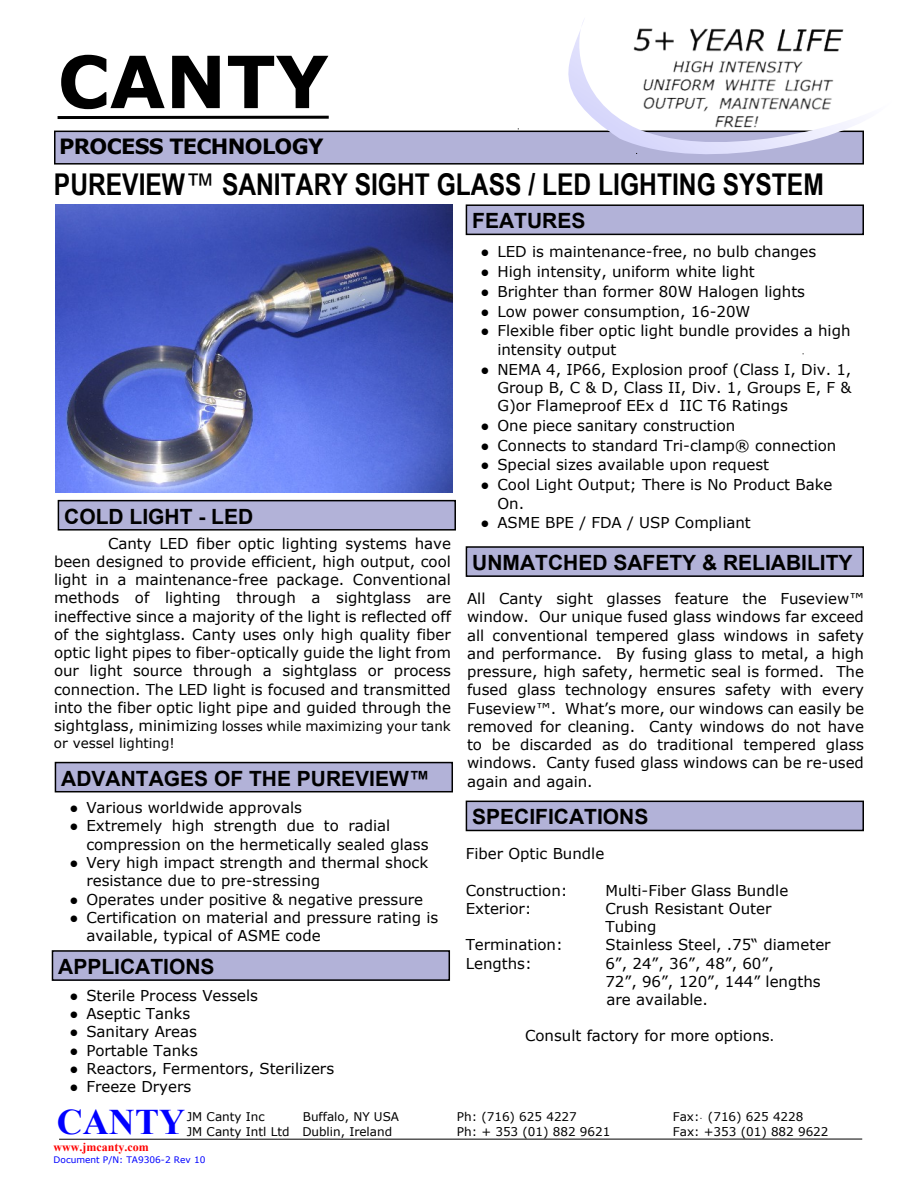
<style>
.page{position:relative;width:918px;height:1188px;background:#fff}
.page>*{position:absolute;margin:0;border:0;box-sizing:border-box;transform-origin:0 0}
.t1{font:700 72px "Verdana";color:#000}
.t2{font:700 36px "Times New Roman";color:#00f}
.t3{font:700 30px "Arial Narrow";color:#000}
.t4{font:700 21px "Arial";color:#000}
.t5{font:700 21px "Verdana";letter-spacing:-.035em;color:#000}
.t6{font:15px/18.3px "Verdana";color:#000}
.t7{font:13.5px/16.8px "Verdana";color:#000}
.t8{font:12px "Verdana";color:#000}
.t9{font:700 12px "Times New Roman";color:#f00}
.t10{font:9px "Verdana";color:#00f}
.s1{font-family:"Arial";font-weight:400}
.s2{font-size:15px}
.s3{font-family:"Times New Roman"}
.s4{font-size:13.5px}
</style>
<div class="page">
<hr style="left:59px;top:1139px;width:803px;height:1px;background:#000">
<img style="left:55px;top:204px;width:398px;height:288px">
<div style="left:55px;top:131px;width:808px;height:33px;background:#b2b2d8"></div>
<div style="left:54px;top:131px;width:810px;height:34px;border:2px solid #000"></div>
<hr style="left:58px;top:116px;width:271px;height:3px;background:#000">
<div style="left:466px;top:205px;width:397px;height:29px;background:#b2b2d8"></div>
<div style="left:466px;top:204px;width:398px;height:31px;border:2px solid #000"></div>
<div style="left:466px;top:547px;width:397px;height:29px;background:#b2b2d8"></div>
<div style="left:466px;top:546px;width:398px;height:31px;border:2px solid #000"></div>
<div style="left:466px;top:801px;width:397px;height:29px;background:#b2b2d8"></div>
<div style="left:466px;top:801px;width:398px;height:30px;border:2px solid #000"></div>
<div style="left:58px;top:501px;width:397px;height:29px;background:#b2b2d8"></div>
<div style="left:58px;top:500px;width:398px;height:31px;border:2px solid #000"></div>
<div style="left:55px;top:763px;width:397px;height:29px;background:#b2b2d8"></div>
<div style="left:55px;top:762px;width:398px;height:30px;border:2px solid #000"></div>
<div style="left:52px;top:951px;width:397px;height:29px;background:#b2b2d8"></div>
<div style="left:52px;top:950px;width:398px;height:31px;border:2px solid #000"></div>
<svg style="left:547px;top:20px;width:317px;height:145px"></svg>
<h1 class="t1" style="left:58px;top:53px;width:273px">CANTY</h1>
<h3 class="t5" style="left:59px;top:138px;width:266px">PROCESS TECHNOLOGY</h3>
<h3 class="t3" style="left:54px;top:173px;width:771px">PUREVIEW<span class="s1">™</span> SANITARY SIGHT GLASS / LED LIGHTING SYSTEM</h3>
<h3 class="t4" style="left:64px;top:509px;width:190px">COLD LIGHT - LED</h3>
<p class="t6" style="left:54px;top:535px;width:398px;text-align:justify;text-indent:54px">Canty LED fiber optic lighting systems have been designed to provide efficient, high output, cool light in a maintenance-free package. Conventional methods of lighting through a sightglass are ineffective since a majority of the light is reflected off of the sightglass. Canty uses only high quality fiber optic light pipes to fiber-optically guide the light from our light source through a sightglass or process connection. The LED light is focused and transmitted into the fiber optic light pipe and guided through the</p>
<p class="t7" style="left:54px;top:719px;width:398px"><span class="s2">sightglass, minimiz</span>ing losses while maximizing your tank or vessel lighting!</p>
<h3 class="t4" style="left:61px;top:770px;width:370px">ADVANTAGES OF THE PUREVIEW™</h3>
<p class="t6" style="left:70px;top:800px;width:234px"><span class="s3">●</span> Various worldwide approvals</p>
<p class="t6" style="left:86px;top:818px;width:344px;text-indent:-17px"><span class="s3">●</span> Extremely high strength due to radial compression on the hermetically sealed glass</p>
<p class="t6" style="left:86px;top:855px;width:343px;text-indent:-17px"><span class="s3">●</span> Very high impact strength and thermal shock resistance due to pre-stressing</p>
<p class="t6" style="left:70px;top:891px;width:355px"><span class="s3">●</span> Operates under positive &amp; negative pressure</p>
<p class="t6" style="left:86px;top:910px;width:353px;text-indent:-17px"><span class="s3">●</span> Certification on material and pressure rating is available, typical of ASME code</p>
<h3 class="t4" style="left:58px;top:959px;width:158px">APPLICATIONS</h3>
<p class="t6" style="left:70px;top:987px;width:190px"><span class="s3">●</span> Sterile Process Vessels</p>
<p class="t6" style="left:70px;top:1006px;width:122px"><span class="s3">●</span> Aseptic Tanks</p>
<p class="t6" style="left:70px;top:1024px;width:129px"><span class="s3">●</span> Sanitary Areas</p>
<p class="t6" style="left:70px;top:1042px;width:130px"><span class="s3">●</span> Portable Tanks</p>
<p class="t6" style="left:70px;top:1060px;width:266px"><span class="s3">●</span> Reactors, Fermentors, Sterilizers</p>
<p class="t6" style="left:70px;top:1079px;width:123px"><span class="s3">●</span> Freeze Dryers</p>
<h3 class="t4" style="left:472px;top:213px;width:115px">FEATURES</h3>
<p class="t6" style="left:481px;top:244px;width:337px"><span class="s3">●</span> LED is maintenance-free, no bulb changes</p>
<p class="t6" style="left:481px;top:264px;width:276px"><span class="s3">●</span> High intensity, uniform white light</p>
<p class="t6" style="left:481px;top:283px;width:326px"><span class="s3">●</span> Brighter than former 80W Halogen lights</p>
<p class="t6" style="left:481px;top:303px;width:271px"><span class="s3">●</span> Low power consumption, 16-20W</p>
<p class="t6" style="left:497px;top:323px;width:355px;text-indent:-17px"><span class="s3">●</span> Flexible fiber optic light bundle provides a high intensity output</p>
<p class="t6" style="left:497px;top:361px;width:355px;text-align:justify;text-indent:-17px"><span class="s3">●</span> NEMA 4, IP66, Explosion proof (Class I, Div. 1, Group B, C &amp; D, Class II, Div. 1, Groups E, F &amp; G)or Flameproof EEx d IIC T6 Ratings</p>
<p class="t6" style="left:481px;top:417px;width:256px"><span class="s3">●</span> One piece sanitary construction</p>
<p class="t6" style="left:481px;top:437px;width:357px"><span class="s3">●</span> Connects to standard Tri-clamp® connection</p>
<p class="t6" style="left:481px;top:457px;width:290px"><span class="s3">●</span> Special sizes available upon request</p>
<p class="t6" style="left:497px;top:477px;width:337px;text-indent:-17px"><span class="s3">●</span> Cool Light Output; There is No Product Bake<br>On.</p>
<p class="t6" style="left:481px;top:515px;width:272px"><span class="s3">●</span> ASME BPE / FDA / USP Compliant</p>
<h3 class="t4" style="left:472px;top:555px;width:382px">UNMATCHED SAFETY &amp; RELIABILITY</h3>
<p class="t6" style="left:467px;top:591px;width:398px;text-align:justify">All Canty sight glasses feature the Fuseview™ window. Our unique fused glass windows far exceed all conventional tempered glass windows in safety and performance. By fusing glass to metal, a high pressure, high safety, hermetic seal is formed. The fused glass technology ensures safety with every Fuseview™. What’s more, our windows can easily be removed for cleaning. Canty windows do not have to be discarded as do traditional tempered glass windows. Canty fused glass windows can be re-used again and again.</p>
<h3 class="t4" style="left:472px;top:809px;width:178px">SPECIFICATIONS</h3>
<p class="t6" style="left:466px;top:846px;width:140px">Fiber Optic Bundle</p>
<p class="t6" style="left:466px;top:882px;width:103px">Construction:</p>
<p class="t6" style="left:605px;top:882px;width:184px">Multi-Fiber Glass Bundle</p>
<p class="t6" style="left:466px;top:900px;width:68px">Exterior:</p>
<p class="t6" style="left:605px;top:900px;width:168px">Crush Resistant Outer<br>Tubing</p>
<p class="t6" style="left:466px;top:937px;width:99px">Termination:</p>
<p class="t6" style="left:605px;top:937px;width:227px">Stainless Steel, .75“ diameter</p>
<p class="t6" style="left:466px;top:955px;width:68px">Lengths:</p>
<p class="t6" style="left:605px;top:955px;width:217px">6”, 24”, 36”, 48”, 60”,<br>72”, 96”, 120”, 144” lengths are available.</p>
<p class="t6" style="left:525px;top:1028px;width:251px">Consult factory for more options<span class="s4">.</span></p>
<h2 class="t2" style="left:57px;top:1109px;width:130px">CANTY</h2>
<p class="t9" style="left:54px;top:1143px;width:97px">www.jmcanty.com</p>
<p class="t8" style="left:187px;top:1112px;width:79px">JM Canty Inc</p>
<p class="t8" style="left:303px;top:1112px;width:98px">Buffalo, NY USA</p>
<p class="t8" style="left:457px;top:1112px;width:121px">Ph: (716) 625 4227</p>
<p class="t8" style="left:673px;top:1112px;width:132px">Fax: (716) 625 4228</p>
<p class="t8" style="left:187px;top:1126px;width:207px">JM Canty Intl Ltd Dublin, Ireland</p>
<p class="t8" style="left:457px;top:1126px;width:155px">Ph: + 353 (01) 882 9621</p>
<p class="t8" style="left:673px;top:1126px;width:157px">Fax: +353 (01) 882 9622</p>
<p class="t10" style="left:54px;top:1156px;width:153px">Document P/N: TA9306-2 Rev 10</p>
</div>
